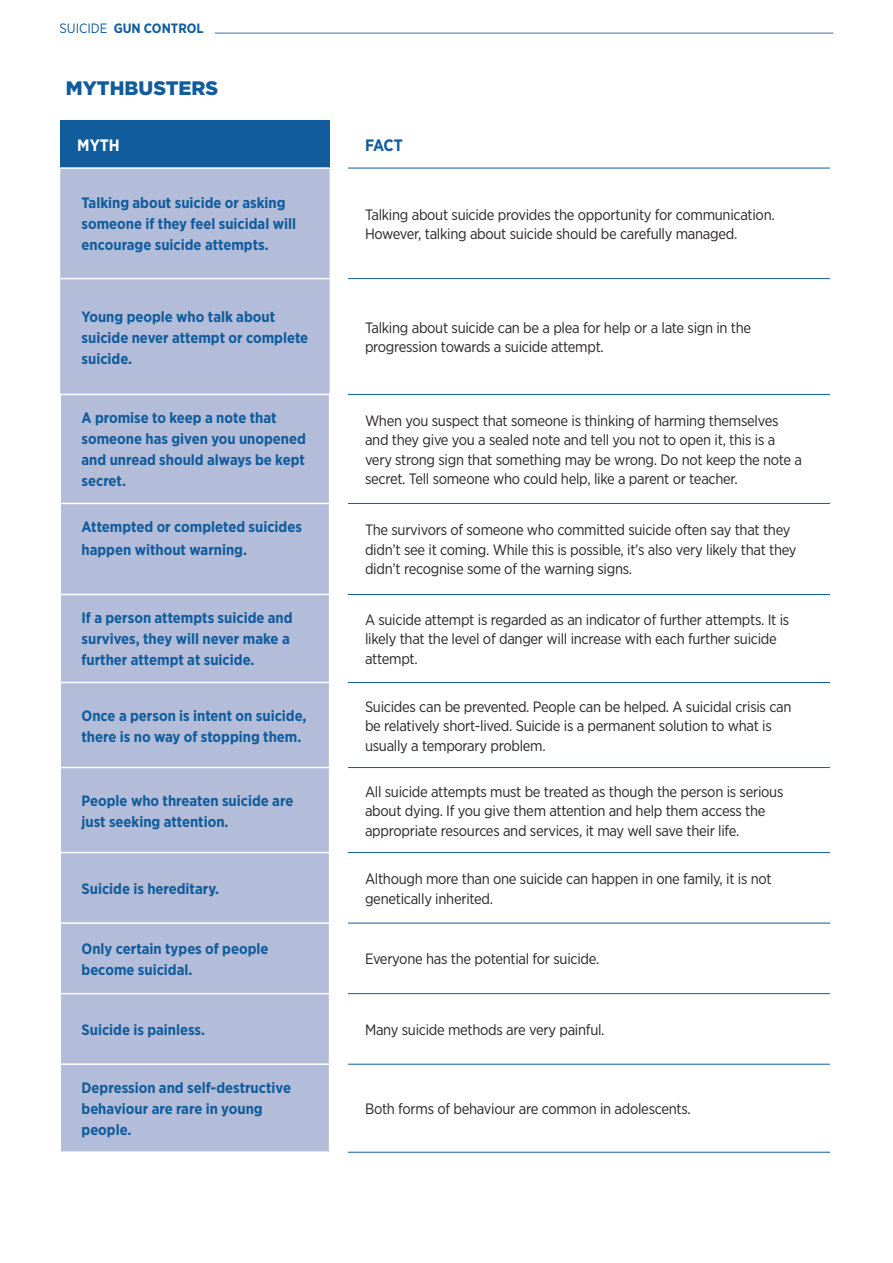
<style>
.page{position:relative;width:893px;height:1263px;background:#fff}
.page>*{position:absolute;margin:0;border:0;box-sizing:border-box;transform-origin:0 0}
.t1{font:900 19.5px "Gotham";color:#105c9c}
.t2{font:700 16.5px "Gotham Narrow";color:#fff}
.t3{font:700 16.5px "Gotham Narrow";color:#115c9d}
.t4{font:15px/19.5px "Gotham Narrow";letter-spacing:-.02em;color:#282425}
.t5{font:700 15px/21px "Gotham Narrow";color:#105c9c}
.t6{font:700 13.5px "Gotham Narrow";color:#105c9c}
.s1{font-weight:400}
</style>
<div class="page">
<hr style="left:215px;top:33px;width:618px;height:1px;background:#406ba5">
<div style="left:60px;top:121px;width:270px;height:47px;background:#105c9c"></div>
<div style="left:60px;top:169px;width:270px;height:982px;background:#b3bcd8"></div>
<hr style="left:60px;top:394px;width:270px;height:1px;background:#fff">
<hr style="left:60px;top:395px;width:1px;height:108px;background:#fff">
<hr style="left:329px;top:395px;width:1px;height:108px;background:#fff">
<hr style="left:60px;top:503px;width:270px;height:1px;background:#fff">
<hr style="left:60px;top:504px;width:1px;height:90px;background:#fff">
<hr style="left:329px;top:504px;width:1px;height:90px;background:#fff">
<hr style="left:60px;top:594px;width:270px;height:1px;background:#fff">
<hr style="left:60px;top:595px;width:1px;height:87px;background:#fff">
<hr style="left:329px;top:595px;width:1px;height:87px;background:#fff">
<hr style="left:60px;top:682px;width:270px;height:1px;background:#fff">
<hr style="left:60px;top:683px;width:1px;height:84px;background:#fff">
<hr style="left:329px;top:683px;width:1px;height:84px;background:#fff">
<hr style="left:60px;top:767px;width:270px;height:1px;background:#fff">
<hr style="left:60px;top:768px;width:1px;height:84px;background:#fff">
<hr style="left:329px;top:768px;width:1px;height:84px;background:#fff">
<hr style="left:60px;top:852px;width:270px;height:1px;background:#fff">
<hr style="left:60px;top:853px;width:1px;height:69px;background:#fff">
<hr style="left:329px;top:853px;width:1px;height:69px;background:#fff">
<hr style="left:60px;top:922px;width:270px;height:2px;background:#fff">
<hr style="left:60px;top:924px;width:1px;height:69px;background:#fff">
<hr style="left:329px;top:924px;width:1px;height:69px;background:#fff">
<hr style="left:60px;top:993px;width:270px;height:1px;background:#fff">
<hr style="left:60px;top:994px;width:1px;height:69px;background:#fff">
<hr style="left:329px;top:994px;width:1px;height:69px;background:#fff">
<hr style="left:60px;top:1063px;width:270px;height:2px;background:#fff">
<hr style="left:60px;top:1065px;width:1px;height:86px;background:#fff">
<hr style="left:329px;top:1065px;width:1px;height:86px;background:#fff">
<hr style="left:348px;top:503px;width:482px;height:1px;background:#105c9c">
<hr style="left:348px;top:594px;width:482px;height:1px;background:#105c9c">
<hr style="left:348px;top:682px;width:482px;height:1px;background:#105c9c">
<hr style="left:348px;top:923px;width:482px;height:1px;background:#105c9c">
<hr style="left:348px;top:993px;width:482px;height:1px;background:#105c9c">
<hr style="left:348px;top:1064px;width:482px;height:1px;background:#105c9c">
<hr style="left:348px;top:1152px;width:482px;height:1px;background:#105c9c">
<hr style="left:348px;top:767px;width:482px;height:1px;background:#105c9c">
<hr style="left:348px;top:852px;width:482px;height:1px;background:#105c9c">
<hr style="left:348px;top:168px;width:482px;height:1px;background:#105c9c">
<hr style="left:348px;top:278px;width:482px;height:1px;background:#105c9c">
<hr style="left:348px;top:394px;width:482px;height:1px;background:#105c9c">
<hr style="left:60px;top:167px;width:270px;height:2px;background:#fff">
<hr style="left:60px;top:278px;width:270px;height:1px;background:#fff">
<p class="t6" style="left:60px;top:20px;width:146px"><span class="s1">SUICIDE</span> GUN CONTROL</p>
<h1 class="t1" style="left:66px;top:75px;width:154px">MYTHBUSTERS</h1>
<p class="t2" style="left:77px;top:135px;width:44px">MYTH</p>
<p class="t3" style="left:365px;top:135px;width:39px">FACT</p>
<p class="t5" style="left:82px;top:192px;width:216px">Talking about suicide or asking someone if they feel suicidal will encourage suicide attempts.</p>
<p class="t4" style="left:365px;top:204px;width:411px">Talking about suicide provides the opportunity for communication.<br>However, talking about suicide should be carefully managed.</p>
<p class="t5" style="left:82px;top:306px;width:228px">Young people who talk about suicide never attempt or complete suicide.</p>
<p class="t4" style="left:365px;top:317px;width:388px">Talking about suicide can be a plea for help or a late sign in the progression towards a suicide attempt.</p>
<p class="t5" style="left:82px;top:407px;width:226px">A promise to keep a note that someone has given you unopened and unread should always be kept secret.</p>
<p class="t4" style="left:365px;top:410px;width:439px">When you suspect that someone is thinking of harming themselves and they give you a sealed note and tell you not to open it, this is a very strong sign that something may be wrong. Do not keep the note a secret. Tell someone who could help, like a parent or teacher.</p>
<p class="t5" style="left:82px;top:516px;width:222px;line-height:22.5px">Attempted or completed suicides happen without warning.</p>
<p class="t4" style="left:365px;top:520px;width:433px">The survivors of someone who committed suicide often say that they didn’t see it coming. While this is possible, it’s also very likely that they didn’t recognise some of the warning signs.</p>
<p class="t5" style="left:82px;top:608px;width:213px">If a person attempts suicide and survives, they will never make a further attempt at suicide.</p>
<p class="t4" style="left:365px;top:610px;width:426px">A suicide attempt is regarded as an indicator of further attempts. It is likely that the level of danger will increase with each further suicide attempt.</p>
<p class="t5" style="left:82px;top:705px;width:226px">Once a person is intent on suicide, there is no way of stopping them.</p>
<p class="t4" style="left:365px;top:696px;width:428px">Suicides can be prevented. People can be helped. A suicidal crisis can be relatively short-lived. Suicide is a permanent solution to what is usually a temporary problem.</p>
<p class="t5" style="left:82px;top:790px;width:213px">People who threaten suicide are just seeking attention.</p>
<p class="t4" style="left:365px;top:781px;width:420px">All suicide attempts must be treated as though the person is serious about dying. If you give them attention and help them access the appropriate resources and services, it may well save their life.</p>
<p class="t5" style="left:82px;top:878px;width:139px">Suicide is hereditary.</p>
<p class="t4" style="left:365px;top:869px;width:408px">Although more than one suicide can happen in one family, it is not genetically inherited.</p>
<p class="t5" style="left:82px;top:938px;width:188px">Only certain types of people become suicidal.</p>
<p class="t4" style="left:365px;top:949px;width:236px">Everyone has the potential for suicide.</p>
<p class="t5" style="left:82px;top:1019px;width:125px">Suicide is painless.</p>
<p class="t4" style="left:365px;top:1019px;width:241px">Many suicide methods are very painful.</p>
<p class="t5" style="left:82px;top:1077px;width:211px">Depression and self-destructive behaviour are rare in young people.</p>
<p class="t4" style="left:365px;top:1099px;width:327px">Both forms of behaviour are common in adolescents.</p>
</div>
